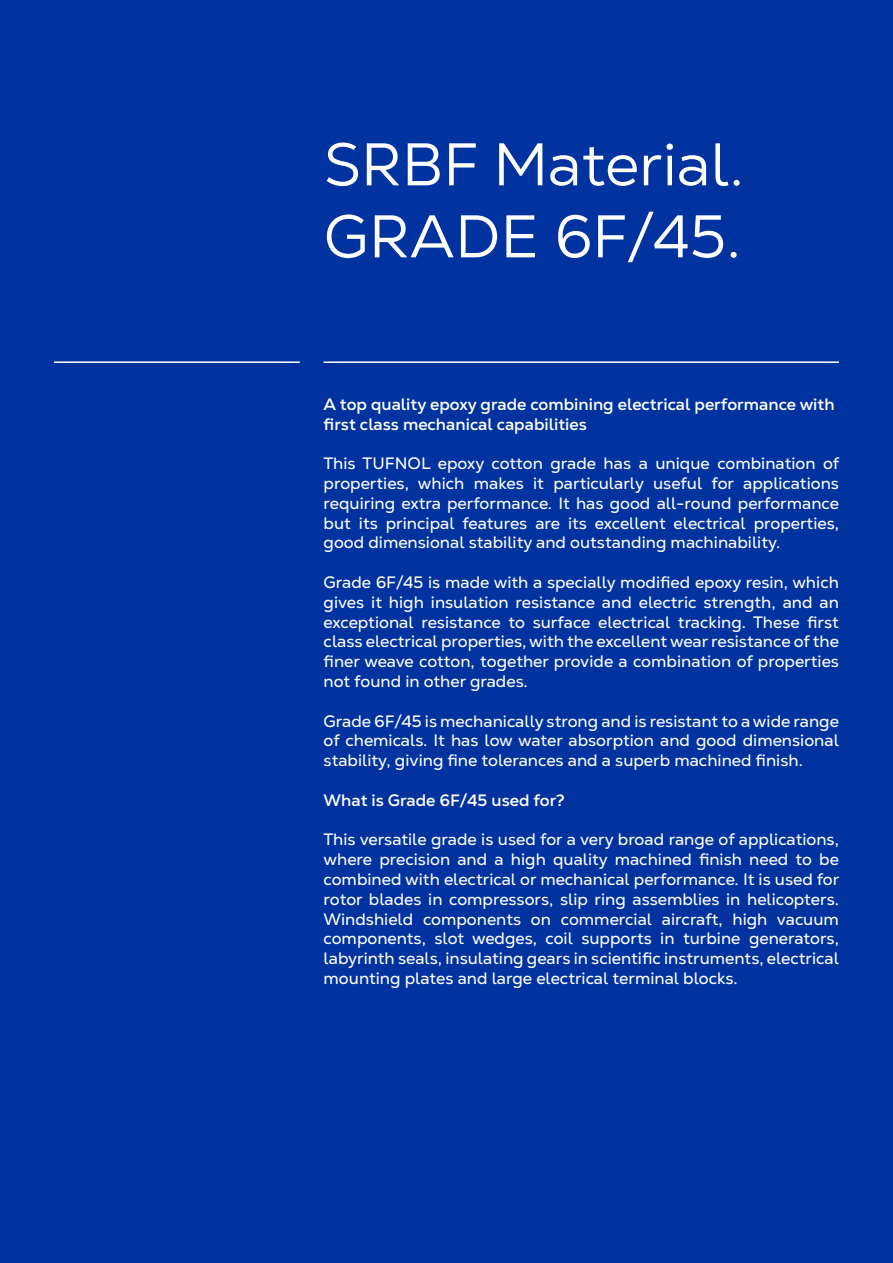
<style>
.page{position:relative;width:893px;height:1263px;background:#0033a0}
.page>*{position:absolute;margin:0;border:0;box-sizing:border-box;transform-origin:0 0}
.t1{font:60px "Nexa Text";color:#fff}
.t2{font:16.5px/19.8px "Nexa Text";color:#fff;text-align:justify}
.t3{font:700 16.5px/19.8px "Nexa Text";color:#fff}
</style>
<div class="page">
<hr style="left:54px;top:361px;width:246px;height:2px;background:#fff">
<hr style="left:324px;top:361px;width:515px;height:2px;background:#fff">
<p class="t1" style="left:324px;top:128px;width:422px">SRBF Material.</p>
<p class="t1" style="left:324px;top:200px;width:419px">GRADE 6F/45.</p>
<p class="t3" style="left:324px;top:394px;width:513px">A top quality epoxy grade combining electrical performance with first class mechanical capabilities</p>
<p class="t2" style="left:324px;top:453px;width:517px">This TUFNOL epoxy cotton grade has a unique combination of properties, which makes it particularly useful for applications requiring extra performance. It has good all-round performance but its principal features are its excellent electrical properties, good dimensional stability and outstanding machinability.</p>
<p class="t2" style="left:324px;top:572px;width:517px">Grade 6F/45 is made with a specially modified epoxy resin, which gives it high insulation resistance and electric strength, and an exceptional resistance to surface electrical tracking. These first class electrical properties, with the excellent wear resistance of the finer weave cotton, together provide a combination of properties not found in other grades.</p>
<p class="t2" style="left:324px;top:711px;width:517px">Grade 6F/45 is mechanically strong and is resistant to a wide range of chemicals. It has low water absorption and good dimensional stability, giving fine tolerances and a superb machined finish.</p>
<p class="t3" style="left:324px;top:790px;width:243px">What is Grade 6F/45 used for?</p>
<p class="t2" style="left:324px;top:830px;width:517px">This versatile grade is used for a very broad range of applications, where precision and a high quality machined finish need to be combined with electrical or mechanical performance. It is used for rotor blades in compressors, slip ring assemblies in helicopters.<br>Windshield components on commercial aircraft, high vacuum components, slot wedges, coil supports in turbine generators, labyrinth seals, insulating gears in scientific instruments, electrical mounting plates and large electrical terminal blocks.</p>
</div>
